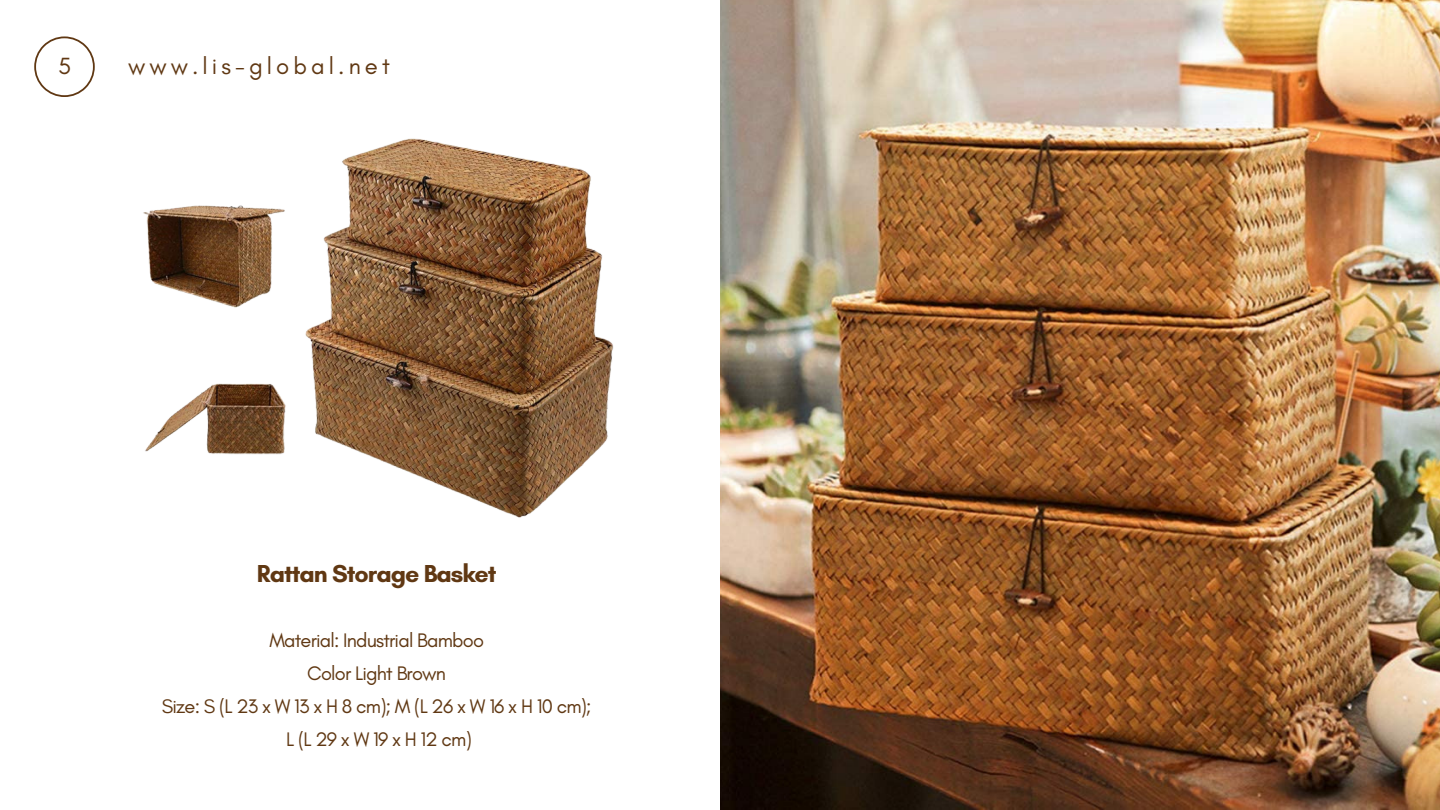
<style>
.page{position:relative;width:1440px;height:810px;background:#fff}
.page>*{position:absolute;margin:0;border:0;box-sizing:border-box;transform-origin:0 0}
.t1{font:700 25px "Glacial Indifference";letter-spacing:-.04em;color:#603813}
.t2{font:23.9px "Glacial Indifference";letter-spacing:.17em;color:#603813}
.t3{font:20px/33px "Glacial Indifference";letter-spacing:-.04em;color:#603813;text-align:center}
</style>
<div class="page">
<img style="left:720px;top:0;width:720px;height:810px">
<svg style="left:34px;top:36px;width:61px;height:61px"></svg>
<img style="left:143px;top:138px;width:471px;height:380px">
<p class="t2" style="left:58px;top:51px;width:15px">5</p>
<p class="t2" style="left:128px;top:51px;width:263px">www.lis-global.net</p>
<p class="t1" style="left:257px;top:558px;width:241px">Rattan Storage Basket</p>
<p class="t3" style="left:162px;top:623px;width:431px">Material: Industrial Bamboo<br>Color Light Brown<br>Size:S(L23xW13xH8cm);M(L26xW16xH10cm);<br>L(L29xW19xH12cm)</p>
</div>
